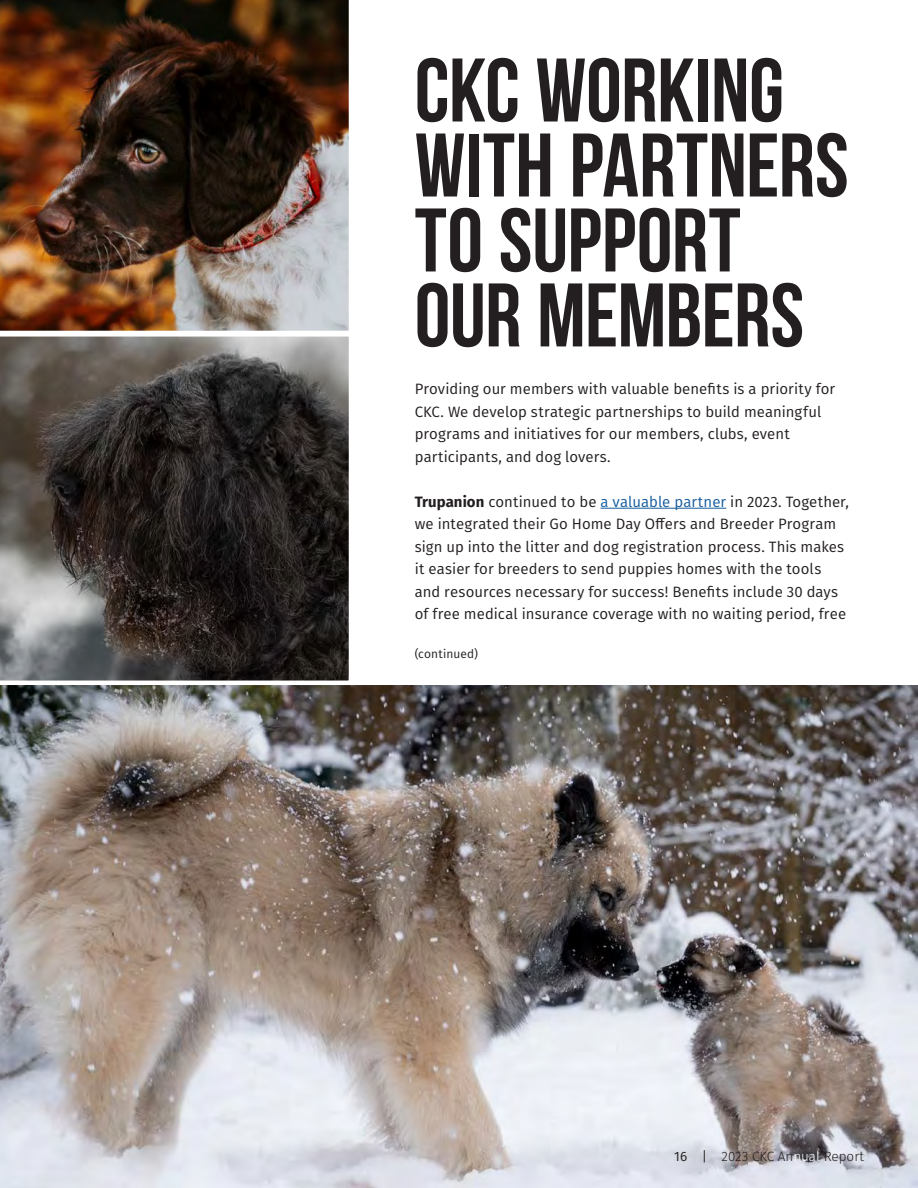
<style>
.page{position:relative;width:918px;height:1188px;background:#fff}
.page>*{position:absolute;margin:0;border:0;box-sizing:border-box;transform-origin:0 0}
.Normal_text{font:700 90px/75px "Bebas Neue";letter-spacing:-.005em;color:#231f20}
.Normal_text-2{font:15px/22.5px "Fira Sans";letter-spacing:.005em;color:#231f20}
.t1{font:300 13.5px "Fira Sans";color:#231f20}
.Normal_text-3{font:12px "Fira Sans";letter-spacing:.015em;color:#231f20}
.s1{font-weight:700}
.s2{color:#175d9e}
.s3{font-weight:400}
.s4{color:#fff}
</style>
<div class="page">
<img style="left:0;top:685px;width:918px;height:503px">
<hr style="left:601px;top:508px;width:125px;height:1px;background:#175d9e">
<img style="left:0;top:0;width:349px;height:331px">
<svg style="left:0;top:336px;width:349px;height:345px;background:#413d3a"></svg>
<p class="Normal_text" style="left:415px;top:52px;width:435px">CKC WORKING<br>WITH PARTNERS<br>TO SUPPORT<br>OUR MEMBERS</p>
<p class="Normal_text-2" style="left:415px;top:377px;width:422px">Providing our members with valuable benefits is a priority for CKC. We develop strategic partnerships to build meaningful programs and initiatives for our members, clubs, event participants, and dog lovers.</p>
<p class="Normal_text-2" style="left:415px;top:490px;width:436px"><span class="s1">Trupanion</span> continued to be <span class="s2">a valuable partner</span> in 2023. Together, we integrated their Go Home Day Offers and Breeder Program sign up into the litter and dog registration process. This makes it easier for breeders to send puppies homes with the tools and resources necessary for success! Benefits include 30 days of free medical insurance coverage with no waiting period, free</p>
<p class="Normal_text-3" style="left:415px;top:645px;width:65px">(continued)</p>
<p class="t1" style="left:674px;top:1147px;width:191px"><span class="s3">16 |</span> 2023 CKC An<span class="s4">nual</span> Report</p>
</div>
